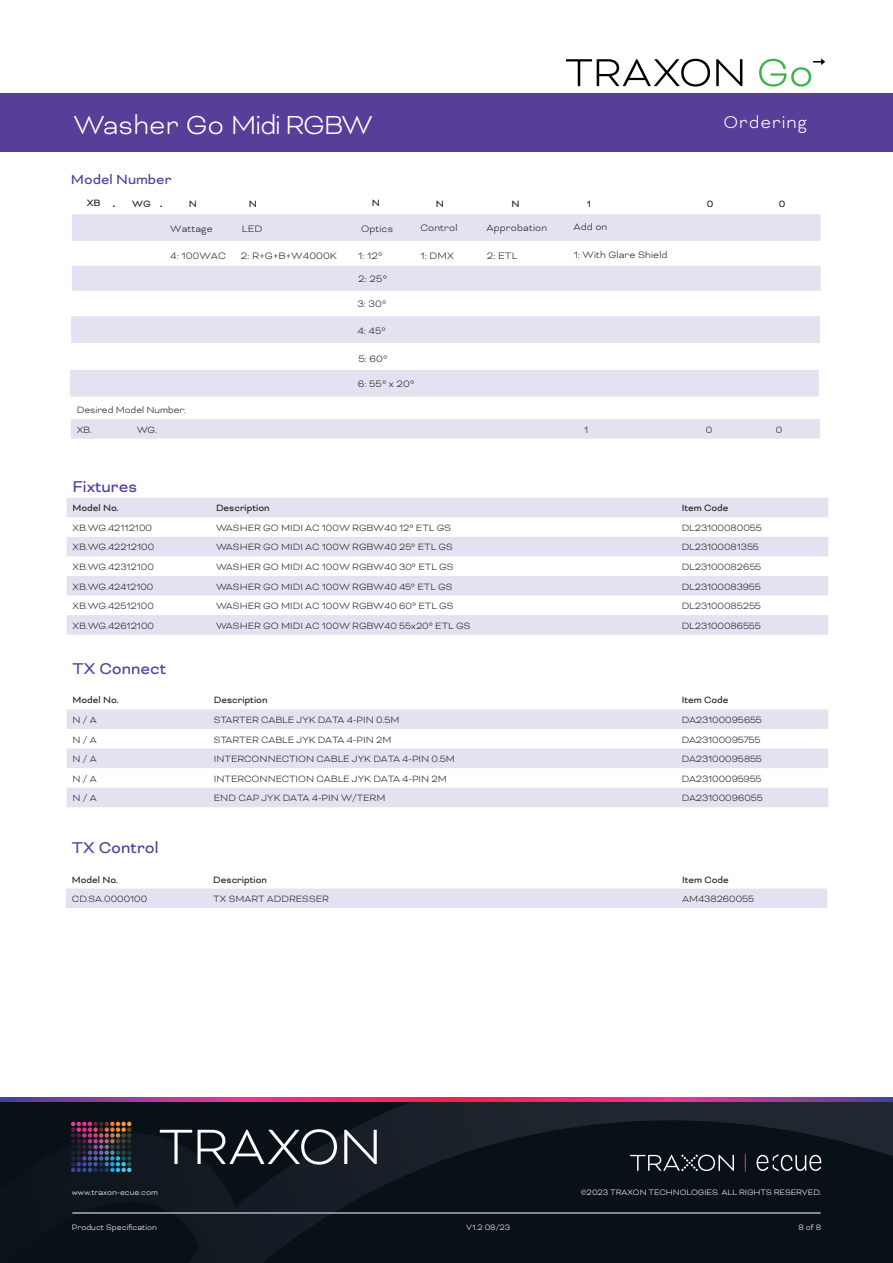
<style>
.page{position:relative;width:893px;height:1263px;background:#fff}
.page>*{position:absolute;margin:0;border:0;box-sizing:border-box;transform-origin:0 0}
.t1{font:300 30px "Bicyclette";letter-spacing:-.04em;color:#fff}
.t2{font:300 19.5px "Bicyclette";letter-spacing:.05em;color:#fff}
.Inside_Black_Cell{font:18px "Bicyclette";color:#573e99}
.t3{font:15.3px "Bicyclette";color:#573e99}
.t4{font:300 10.8px "Bicyclette";letter-spacing:.01em;color:#231f20}
.t5{font:300 10.5px "Bicyclette";color:#231f20}
.t6{font:10.5px "Bicyclette";color:#231f20}
.t7{font:300 10.5px "Bicyclette";letter-spacing:-.02em;color:#231f20}
.t8{font:500 10.5px "Helvetica Neue LT Pro";color:#231f20}
.t9{font:300 9px "Bicyclette";color:#fff}
.s1{font-family:"Helvetica Neue LT Pro";font-weight:500}
</style>
<div class="page">
<div style="left:0;top:94px;width:893px;height:58px;background:#573e99"></div>
<svg style="left:0;top:1101px;width:893px;height:162px;background:#0f161e"></svg>
<svg style="left:0;top:1098px;width:893px;height:3px;background:#c13585"></svg>
<svg style="left:160px;top:1130px;width:32px;height:34px"></svg>
<svg style="left:198px;top:1129px;width:139px;height:35px"></svg>
<svg style="left:344px;top:1130px;width:33px;height:34px"></svg>
<img style="left:71px;top:1122px;width:60px;height:50px">
<svg style="left:630px;top:1154px;width:104px;height:17px;background:#3b4147"></svg>
<svg style="left:745px;top:1153px;width:1px;height:19px"></svg>
<svg style="left:757px;top:1154px;width:64px;height:17px"></svg>
<hr style="left:72px;top:1213px;width:749px;height:1px;background:#fff">
<svg style="left:566px;top:59px;width:144px;height:28px"></svg>
<svg style="left:716px;top:59px;width:26px;height:27px"></svg>
<svg style="left:759px;top:58px;width:66px;height:29px"></svg>
<svg style="left:67px;top:498px;width:761px;height:137px;fill:#e2e2f1"></svg>
<svg style="left:67px;top:709px;width:761px;height:98px;fill:#e2e2f1"></svg>
<svg style="left:72px;top:214px;width:749px;height:77px;fill:#e2e2f1"></svg>
<div style="left:71px;top:316px;width:749px;height:27px;background:#e2e2f1"></div>
<svg style="left:70px;top:370px;width:750px;height:69px"></svg>
<div style="left:66px;top:888px;width:761px;height:20px;background:#e2e2f1"></div>
<h1 class="t1" style="left:74px;top:107px;width:301px">Washer Go Midi RGBW</h1>
<h2 class="t2" style="left:723px;top:111px;width:85px">Ordering</h2>
<p class="t3" style="left:71px;top:171px;width:102px">Model Number</p>
<p class="t6" style="left:87px;top:197px;width:30px">XB <span class="s1">.</span></p>
<p class="t8" style="left:160px;top:197px;width:4px">.</p>
<p class="t6" style="left:189px;top:198px;width:10px">N</p>
<p class="t6" style="left:436px;top:198px;width:10px">N</p>
<p class="t6" style="left:779px;top:198px;width:8px">0</p>
<p class="t4" style="left:170px;top:223px;width:44px">Wattage</p>
<p class="t4" style="left:242px;top:223px;width:22px">LED</p>
<p class="t4" style="left:361px;top:223px;width:34px">Optics</p>
<p class="t4" style="left:170px;top:249px;width:57px">4: 100WAC</p>
<p class="t4" style="left:241px;top:249px;width:98px">2: R+G+B+W4000K</p>
<p class="t6" style="left:132px;top:198px;width:20px">WG</p>
<p class="t6" style="left:249px;top:197px;width:10px">N</p>
<p class="t6" style="left:372px;top:197px;width:10px">N</p>
<p class="t6" style="left:587px;top:197px;width:6px">1</p>
<p class="t4" style="left:573px;top:221px;width:35px">Add on</p>
<p class="t4" style="left:574px;top:248px;width:95px">1: With Glare Shield</p>
<p class="t6" style="left:707px;top:198px;width:8px">0</p>
<p class="t6" style="left:511px;top:198px;width:10px">N</p>
<p class="t4" style="left:486px;top:222px;width:62px">Approbation</p>
<p class="t4" style="left:487px;top:249px;width:32px">2: ETL</p>
<p class="t4" style="left:420px;top:222px;width:39px">Control</p>
<p class="t4" style="left:420px;top:249px;width:35px">1: DMX</p>
<p class="t4" style="left:358px;top:249px;width:26px">1: 12°</p>
<p class="t4" style="left:358px;top:273px;width:30px">2: 25°</p>
<p class="t4" style="left:357px;top:298px;width:31px">3: 30°</p>
<p class="t4" style="left:357px;top:325px;width:30px">4: 45°</p>
<p class="t4" style="left:358px;top:352px;width:30px">5: 60°</p>
<p class="t4" style="left:358px;top:377px;width:58px">6: 55° x 20°</p>
<p class="t5" style="left:77px;top:404px;width:111px">Desired Model Number:</p>
<p class="t5" style="left:77px;top:423px;width:17px">XB.</p>
<p class="t5" style="left:137px;top:423px;width:22px">WG.</p>
<p class="t5" style="left:584px;top:423px;width:6px">1</p>
<p class="t5" style="left:706px;top:423px;width:8px">0</p>
<p class="t5" style="left:776px;top:423px;width:8px">0</p>
<p class="Inside_Black_Cell" style="left:73px;top:476px;width:66px">Fixtures</p>
<p class="t6" style="left:73px;top:502px;width:48px">Model No.</p>
<p class="t6" style="left:216px;top:502px;width:55px">Description</p>
<p class="t6" style="left:682px;top:502px;width:48px">Item Code</p>
<p class="t5" style="left:73px;top:522px;width:81px">XB.WG.42112100</p>
<p class="t5" style="left:216px;top:522px;width:237px">WASHER GO MIDI AC 100W RGBW40 12° ETL GS</p>
<p class="t5" style="left:682px;top:522px;width:82px">DL23100080055</p>
<p class="t5" style="left:73px;top:541px;width:83px">XB.WG.42212100</p>
<p class="t5" style="left:216px;top:541px;width:238px">WASHER GO MIDI AC 100W RGBW40 25° ETL GS</p>
<p class="t5" style="left:682px;top:541px;width:79px">DL23100081355</p>
<p class="t5" style="left:73px;top:561px;width:83px">XB.WG.42312100</p>
<p class="t5" style="left:216px;top:561px;width:239px">WASHER GO MIDI AC 100W RGBW40 30° ETL GS</p>
<p class="t5" style="left:682px;top:561px;width:81px">DL23100082655</p>
<p class="t5" style="left:73px;top:580px;width:82px">XB.WG.42412100</p>
<p class="t5" style="left:216px;top:580px;width:238px">WASHER GO MIDI AC 100W RGBW40 45° ETL GS</p>
<p class="t5" style="left:682px;top:580px;width:81px">DL23100083955</p>
<p class="t5" style="left:73px;top:600px;width:83px">XB.WG.42512100</p>
<p class="t5" style="left:216px;top:600px;width:239px">WASHER GO MIDI AC 100W RGBW40 60° ETL GS</p>
<p class="t5" style="left:682px;top:600px;width:81px">DL23100085255</p>
<p class="t5" style="left:73px;top:619px;width:83px">XB.WG.42612100</p>
<p class="t5" style="left:216px;top:619px;width:256px">WASHER GO MIDI AC 100W RGBW40 55x20° ETL GS</p>
<p class="t5" style="left:682px;top:619px;width:81px">DL23100086555</p>
<p class="Inside_Black_Cell" style="left:73px;top:658px;width:95px">TX Connect</p>
<p class="t6" style="left:73px;top:694px;width:48px">Model No.</p>
<p class="t6" style="left:214px;top:694px;width:55px">Description</p>
<p class="t6" style="left:682px;top:694px;width:48px">Item Code</p>
<p class="t5" style="left:73px;top:714px;width:26px">N / A</p>
<p class="t5" style="left:214px;top:714px;width:187px">STARTER CABLE JYK DATA 4-PIN 0.5M</p>
<p class="t5" style="left:682px;top:714px;width:82px">DA23100095655</p>
<p class="t5" style="left:73px;top:733px;width:26px">N / A</p>
<p class="t5" style="left:214px;top:733px;width:179px">STARTER CABLE JYK DATA 4-PIN 2M</p>
<p class="t7" style="left:682px;top:733px;width:80px">DA23100095755</p>
<p class="t5" style="left:73px;top:753px;width:26px">N / A</p>
<p class="t5" style="left:214px;top:753px;width:243px">INTERCONNECTION CABLE JYK DATA 4-PIN 0.5M</p>
<p class="t5" style="left:682px;top:753px;width:82px">DA23100095855</p>
<p class="t5" style="left:73px;top:772px;width:26px">N / A</p>
<p class="t5" style="left:214px;top:772px;width:234px">INTERCONNECTION CABLE JYK DATA 4-PIN 2M</p>
<p class="t7" style="left:682px;top:772px;width:82px">DA23100095955</p>
<p class="t5" style="left:73px;top:792px;width:26px">N / A</p>
<p class="t5" style="left:214px;top:792px;width:173px">END CAP JYK DATA 4-PIN W/TERM</p>
<p class="t5" style="left:682px;top:792px;width:83px">DA23100096055</p>
<p class="Inside_Black_Cell" style="left:72px;top:837px;width:88px">TX Control</p>
<p class="t6" style="left:72px;top:873px;width:48px">Model No.</p>
<p class="t6" style="left:213px;top:873px;width:55px">Description</p>
<p class="t6" style="left:682px;top:873px;width:48px">Item Code</p>
<p class="t5" style="left:72px;top:893px;width:77px">CD.SA.0000100</p>
<p class="t5" style="left:213px;top:893px;width:117px">TX SMART ADDRESSER</p>
<p class="t5" style="left:682px;top:893px;width:74px">AM438260055</p>
<p class="t9" style="left:72px;top:1187px;width:88px">www.traxon-ecue.com</p>
<p class="t9" style="left:581px;top:1187px;width:242px">©2023 TRAXON TECHNOLOGIES. ALL RIGHTS RESERVED.</p>
<p class="t9" style="left:72px;top:1222px;width:87px">Product Specification</p>
<p class="t9" style="left:466px;top:1222px;width:45px">V1.2 08/23</p>
<p class="t9" style="left:798px;top:1222px;width:24px">8 of 8</p>
</div>
